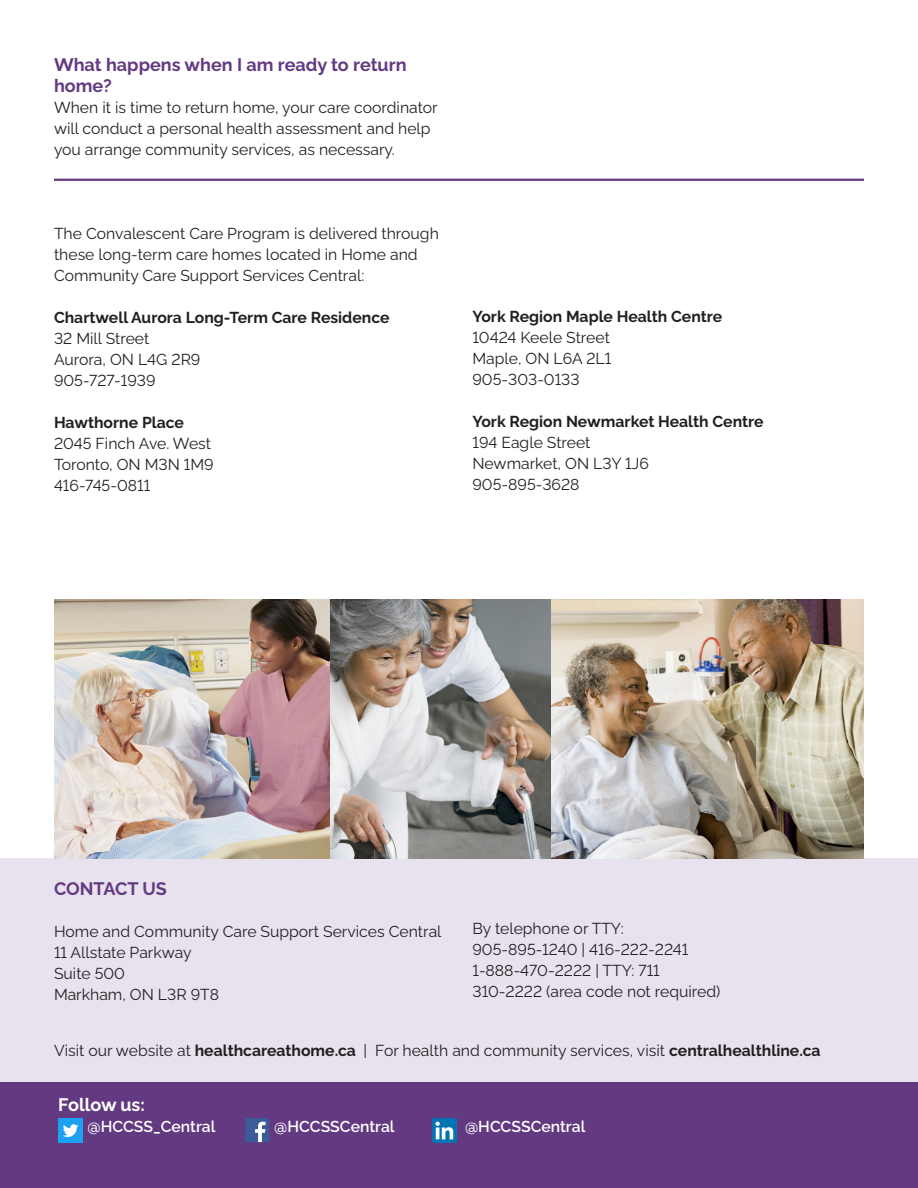
<style>
.page{position:relative;width:918px;height:1188px;background:#fff}
.page>*{position:absolute;margin:0;border:0;box-sizing:border-box;transform-origin:0 0}
.t1{font:700 18px/21px "Raleway";color:#633a81}
.t2{font:700 18px "Raleway";color:#fff}
.t3{font:15.75px/21px "Raleway";color:#231f20}
.t4{font:700 15.75px "Raleway";color:#231f20}
.t5{font:600 15.75px "Raleway";color:#fff}
.s1{font-weight:700}
</style>
<div class="page">
<div style="left:0;top:858px;width:918px;height:225px;background:#e7e2ee"></div>
<div style="left:0;top:1083px;width:918px;height:105px;background:#633a81"></div>
<hr style="left:54px;top:179px;width:810px;height:2px;background:#633a81">
<img style="left:58px;top:1118px;width:24px;height:24px">
<div style="left:245px;top:1118px;width:24px;height:24px;background:#3c5b9a"></div>
<svg style="left:255px;top:1122px;width:11px;height:20px"></svg>
<img style="left:432px;top:1118px;width:24px;height:24px">
<img style="left:54px;top:599px;width:276px;height:259px">
<img style="left:551px;top:599px;width:313px;height:259px">
<img style="left:330px;top:599px;width:221px;height:259px">
<p class="t1" style="left:54px;top:52px;width:354px">What happens when I am ready to return home?</p>
<p class="t3" style="left:54px;top:95px;width:385px">When it is time to return home, your care coordinator will conduct a personal health assessment and help you arrange community services, as necessary.</p>
<p class="t3" style="left:54px;top:221px;width:386px">The Convalescent Care Program is delivered through these long-term care homes located in Home and<br>Community Care Support Services Central:</p>
<p class="t4" style="left:54px;top:305px;width:337px">Chartwell Aurora Long-Term Care Residence</p>
<p class="t3" style="left:54px;top:326px;width:97px">32 Mill Street</p>
<p class="t3" style="left:54px;top:347px;width:148px">Aurora, ON L4G 2R9</p>
<p class="t3" style="left:54px;top:368px;width:103px">905-727-1939</p>
<p class="t4" style="left:54px;top:410px;width:132px">Hawthorne Place</p>
<p class="t3" style="left:54px;top:431px;width:159px">2045 Finch Ave. West</p>
<p class="t3" style="left:54px;top:452px;width:161px">Toronto, ON M3N 1M9</p>
<p class="t3" style="left:54px;top:473px;width:98px">416-745-0811</p>
<p class="t4" style="left:472px;top:305px;width:251px">York Region Maple Health Centre</p>
<p class="t3" style="left:472px;top:326px;width:139px">10424 Keele Street</p>
<p class="t3" style="left:472px;top:347px;width:140px">Maple, ON L6A 2L1</p>
<p class="t3" style="left:472px;top:368px;width:109px">905-303-0133</p>
<p class="t4" style="left:472px;top:410px;width:293px">York Region Newmarket Health Centre</p>
<p class="t3" style="left:472px;top:431px;width:120px">194 Eagle Street</p>
<p class="t3" style="left:472px;top:452px;width:178px">Newmarket, ON L3Y 1J6</p>
<p class="t3" style="left:472px;top:473px;width:109px">905-895-3628</p>
<p class="t1" style="left:54px;top:876px;width:114px">CONTACT US</p>
<p class="t3" style="left:54px;top:919px;width:389px">Home and Community Care Support Services Central</p>
<p class="t3" style="left:54px;top:940px;width:139px">11 Allstate Parkway</p>
<p class="t3" style="left:54px;top:961px;width:73px">Suite 500</p>
<p class="t3" style="left:54px;top:982px;width:167px">Markham, ON L3R 9T8</p>
<p class="t3" style="left:472px;top:917px;width:153px">By telephone or TTY:</p>
<p class="t3" style="left:472px;top:938px;width:217px">905-895-1240 | 416-222-2241</p>
<p class="t3" style="left:472px;top:959px;width:189px">1-888-470-2222 | TTY: 711</p>
<p class="t3" style="left:472px;top:980px;width:249px">310-2222 (area code not required)</p>
<p class="t3" style="left:54px;top:1038px;width:768px">Visit our website at <span class="s1">healthcareathome.ca</span> | For health and community services, visit <span class="s1">centralhealthline.ca</span></p>
<p class="t2" style="left:58px;top:1091px;width:88px">Follow us:</p>
<p class="t5" style="left:87px;top:1114px;width:130px">@HCCSS_Central</p>
<p class="t5" style="left:274px;top:1114px;width:122px">@HCCSSCentral</p>
<p class="t5" style="left:465px;top:1114px;width:122px">@HCCSSCentral</p>
</div>
